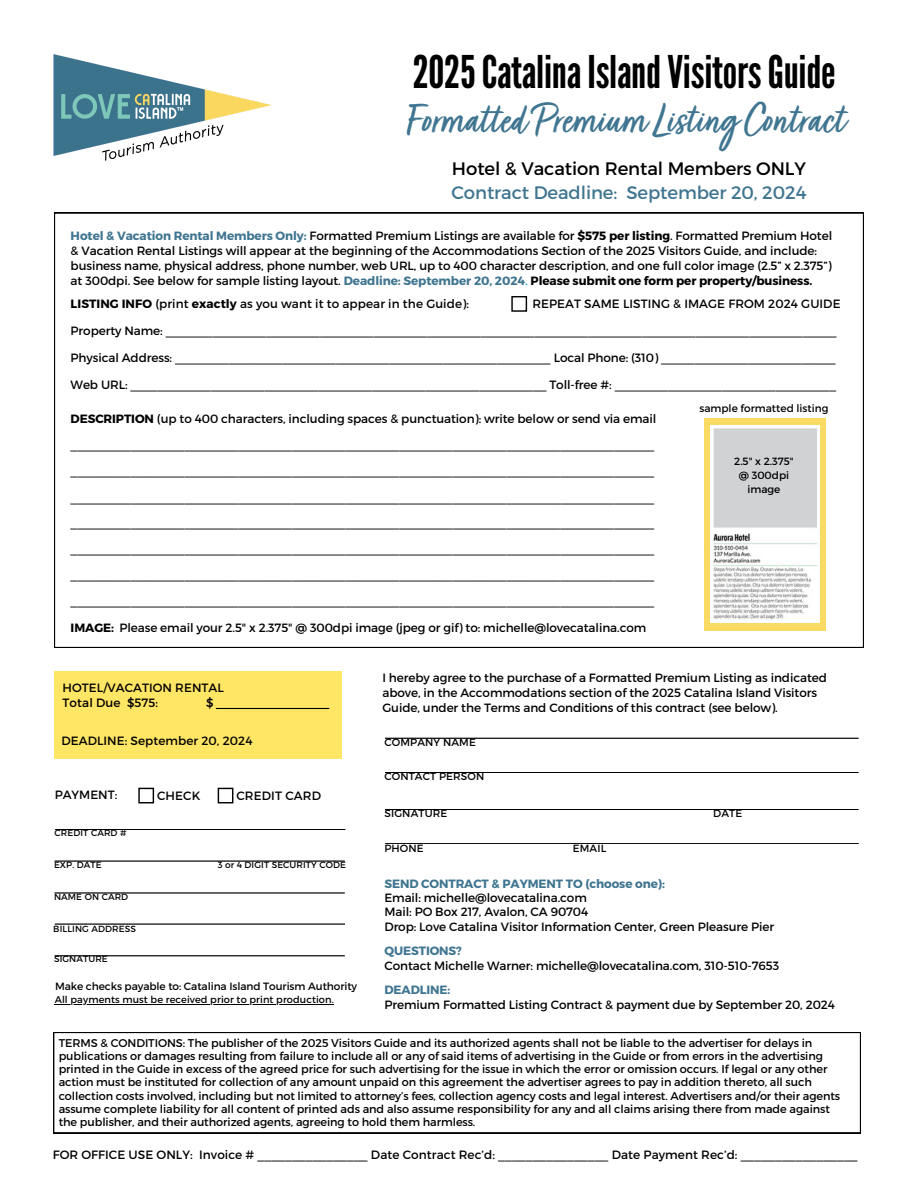
<style>
.page{position:relative;width:918px;height:1188px;background:#fff}
.page>*{position:absolute;margin:0;border:0;box-sizing:border-box;transform-origin:0 0}
.t1{font:46.5px "Turbinado Pro";color:#3f7590}
.t2{font:45px "League Gothic";letter-spacing:-.005em;color:#000}
.t3{font:18px/24.8px "Montserrat";letter-spacing:-.005em;color:#3f7590}
.t4{font:12px/26.1px "Montserrat";letter-spacing:-.005em;color:#000}
.t5{font:700 12px "Montserrat";letter-spacing:-.005em;color:#3f7590}
.t6{font:11.25px/13px "Montserrat";letter-spacing:-.005em;color:#000}
.t7{font:10.5px/14px "Montserrat";color:#000;text-align:center}
.t8{font:9.75px "Montserrat";letter-spacing:.01em;color:#000}
.t9{font:9px "Montserrat";letter-spacing:.01em;color:#000}
.s1{color:#000}
.s2{font-weight:700;color:#3f7590}
.s3{font-weight:700}
.s4{color:#00b0f0}
</style>
<div class="page">
<svg style="left:54px;top:213px;width:810px;height:435px"></svg>
<svg style="left:53px;top:1032px;width:808px;height:101px"></svg>
<div style="left:704px;top:418px;width:122px;height:213px;background:#f9da63"></div>
<img style="left:711px;top:426px;width:109px;height:197px">
<div style="left:511px;top:296px;width:16px;height:16px;border:1px solid #000"></div>
<div style="left:54px;top:672px;width:288px;height:87px;background:#ffe665"></div>
<hr style="left:216px;top:708px;width:113px;height:1px;background:#000">
<hr style="left:55px;top:861px;width:290px;height:1px;background:#000">
<hr style="left:55px;top:893px;width:290px;height:1px;background:#000">
<hr style="left:55px;top:956px;width:290px;height:1px;background:#000">
<hr style="left:55px;top:924px;width:290px;height:1px;background:#000">
<hr style="left:55px;top:829px;width:290px;height:1px;background:#000">
<hr style="left:55px;top:1004px;width:279px;height:1px;background:#000">
<div style="left:218px;top:788px;width:15px;height:15px;border:1px solid #000"></div>
<div style="left:138px;top:788px;width:16px;height:15px;border:1px solid #000"></div>
<hr style="left:385px;top:738px;width:474px;height:1px;background:#000">
<hr style="left:385px;top:772px;width:474px;height:1px;background:#000">
<hr style="left:385px;top:809px;width:474px;height:1px;background:#000">
<hr style="left:385px;top:843px;width:474px;height:1px;background:#000">
<img style="left:53px;top:54px;width:219px;height:107px">
<h4 class="t2" style="left:413px;top:46px;width:424px">2025CatalinaIslandVisitorsGuide</h4>
<h4 class="t1" style="left:406px;top:100px;width:441px">Formatted Premium ListingContract</h4>
<p class="t3" style="left:451px;top:155px;width:357px"><span class="s1">Hotel &amp; Vacation Rental Members ONLY<br></span>Contract Deadline: September 20, 2024</p>
<h1 class="t4" style="left:71px;top:228px;width:763px;line-height:15px"><span class="s2">Hotel &amp; Vacation Rental Members Only:</span> Formatted Premium Listings are available for <span class="s3">$575 per listing</span>. Formatted Premium Hotel &amp; Vacation Rental Listings will appear at the beginning of the Accommodations Section of the 2025 Visitors Guide, and include: business name, physical address, phone number, web URL, up to 400 character description, and one full color image (2.5” x 2.375”) at 300dpi. See below for sample listing layout. <span class="s2">Deadline: September 20, 2024</span><span class="s4">.</span> <span class="s3">Please submit one form per property/business.</span></h1>
<h1 class="t4" style="left:71px;top:290px;width:400px"><span class="s3">LISTING INFO</span> (print <span class="s3">exactly</span> as you want it to appear in the Guide):</h1>
<h1 class="t4" style="left:532px;top:290px;width:310px">REPEAT SAME LISTING &amp; IMAGE FROM 2024 GUIDE</h1>
<h6 class="t4" style="left:71px;top:318px;width:767px">Property Name: ____________________________________________________________________________________________________</h6>
<h6 class="t4" style="left:71px;top:345px;width:767px">Physical Address: ________________________________________________________ Local Phone: (310) __________________________</h6>
<h6 class="t4" style="left:71px;top:372px;width:767px">Web URL: ______________________________________________________________ Toll-free #: _________________________________</h6>
<p class="t4" style="left:71px;top:405px;width:587px"><span class="s3">DESCRIPTION</span> (up to 400 characters, including spaces &amp; punctuation): write below or send via email _______________________________________________________________________________________ _______________________________________________________________________________________ _______________________________________________________________________________________ _______________________________________________________________________________________ _______________________________________________________________________________________ _______________________________________________________________________________________ _______________________________________________________________________________________ <span class="s3">IMAGE:</span> Please email your 2.5" x 2.375" @ 300dpi image (jpeg or gif) to: michelle@lovecatalina.com</p>
<p class="t7" style="left:699px;top:401px;width:131px">sample formatted listing</p>
<h6 class="t7" style="left:734px;top:454px;width:61px">2.5" x 2.375" @ 300dpi image</h6>
<h4 class="t4" style="left:63px;top:680px;width:163px;line-height:15px">HOTEL/VACATION RENTAL<br>Total Due $575:</h4>
<h4 class="t4" style="left:206px;top:689px;width:9px">$</h4>
<h4 class="t4" style="left:61px;top:727px;width:193px">DEADLINE: September 20, 2024</h4>
<h3 class="t4" style="left:55px;top:782px;width:64px">PAYMENT:</h3>
<h5 class="t4" style="left:157px;top:782px;width:45px">CHECK</h5>
<p class="t4" style="left:236px;top:782px;width:86px">CREDIT CARD</p>
<h5 class="t9" style="left:55px;top:827px;width:74px">CREDIT CARD #</h5>
<h5 class="t9" style="left:54px;top:859px;width:49px">EXP. DATE</h5>
<p class="t9" style="left:54px;top:891px;width:76px">NAME ON CARD</p>
<h5 class="t9" style="left:53px;top:923px;width:84px">BILLING ADDRESS</h5>
<p class="t9" style="left:54px;top:953px;width:55px">SIGNATURE</p>
<h5 class="t9" style="left:218px;top:859px;width:130px">3 or 4 DIGIT SECURITY CODE</h5>
<p class="t7" style="left:55px;top:978px;width:304px">Make checks payable to: Catalina Island Tourism Authority</p>
<h5 class="t8" style="left:55px;top:994px;width:281px">All payments must be received prior to print production.</h5>
<h2 class="t4" style="left:382px;top:670px;width:446px;line-height:15px">I hereby agree to the purchase of a Formatted Premium Listing as indicated above, in the Accommodations section of the 2025 Catalina Island Visitors<br>Guide, under the Terms and Conditions of this contract (see below).</h2>
<h3 class="t7" style="left:384px;top:735px;width:93px">COMPANY NAME</h3>
<p class="t7" style="left:384px;top:769px;width:101px">CONTACT PERSON</p>
<p class="t7" style="left:384px;top:806px;width:64px">SIGNATURE</p>
<h3 class="t7" style="left:713px;top:806px;width:31px">DATE</h3>
<p class="t7" style="left:384px;top:841px;width:41px">PHONE</p>
<p class="t7" style="left:573px;top:841px;width:35px">EMAIL</p>
<p class="t4" style="left:384px;top:876px;width:391px;line-height:14.2px"><span class="s2">SEND CONTRACT &amp; PAYMENT TO (choose one):<br></span>Email: michelle@lovecatalina.com<br>Mail: PO Box 217, Avalon, CA 90704<br>Drop: Love Catalina Visitor Information Center, Green Pleasure Pier</p>
<p class="t4" style="left:384px;top:943px;width:396px;line-height:14.2px"><span class="s2">QUESTIONS?<br></span>Contact Michelle Warner: michelle@lovecatalina.com, 310-510-7653</p>
<p class="t5" style="left:384px;top:982px;width:68px">DEADLINE:</p>
<p class="t4" style="left:384px;top:991px;width:452px">Premium Formatted Listing Contract &amp; payment due by September 20, 2024</p>
<p class="t6" style="left:59px;top:1036px;width:783px">TERMS &amp; CONDITIONS: The publisher of the 2025 Visitors Guide and its authorized agents shall not be liable to the advertiser for delays in publications or damages resulting from failure to include all or any of said items of advertising in the Guide or from errors in the advertising printed in the Guide in excess of the agreed price for such advertising for the issue in which the error or omission occurs. If legal or any other action must be instituted for collection of any amount unpaid on this agreement the advertiser agrees to pay in addition thereto, all such collection costs involved, including but not limited to attorney’s fees, collection agency costs and legal interest. Advertisers and/or their agents assume complete liability for all content of printed ads and also assume responsibility for any and all claims arising there from made against the publisher, and their authorized agents, agreeing to hold them harmless.</p>
<h4 class="t4" style="left:53px;top:1141px;width:807px">FOR OFFICE USE ONLY: Invoice # ________________ Date Contract Rec’d: ________________ Date Payment Rec’d: _________________</h4>
</div>
